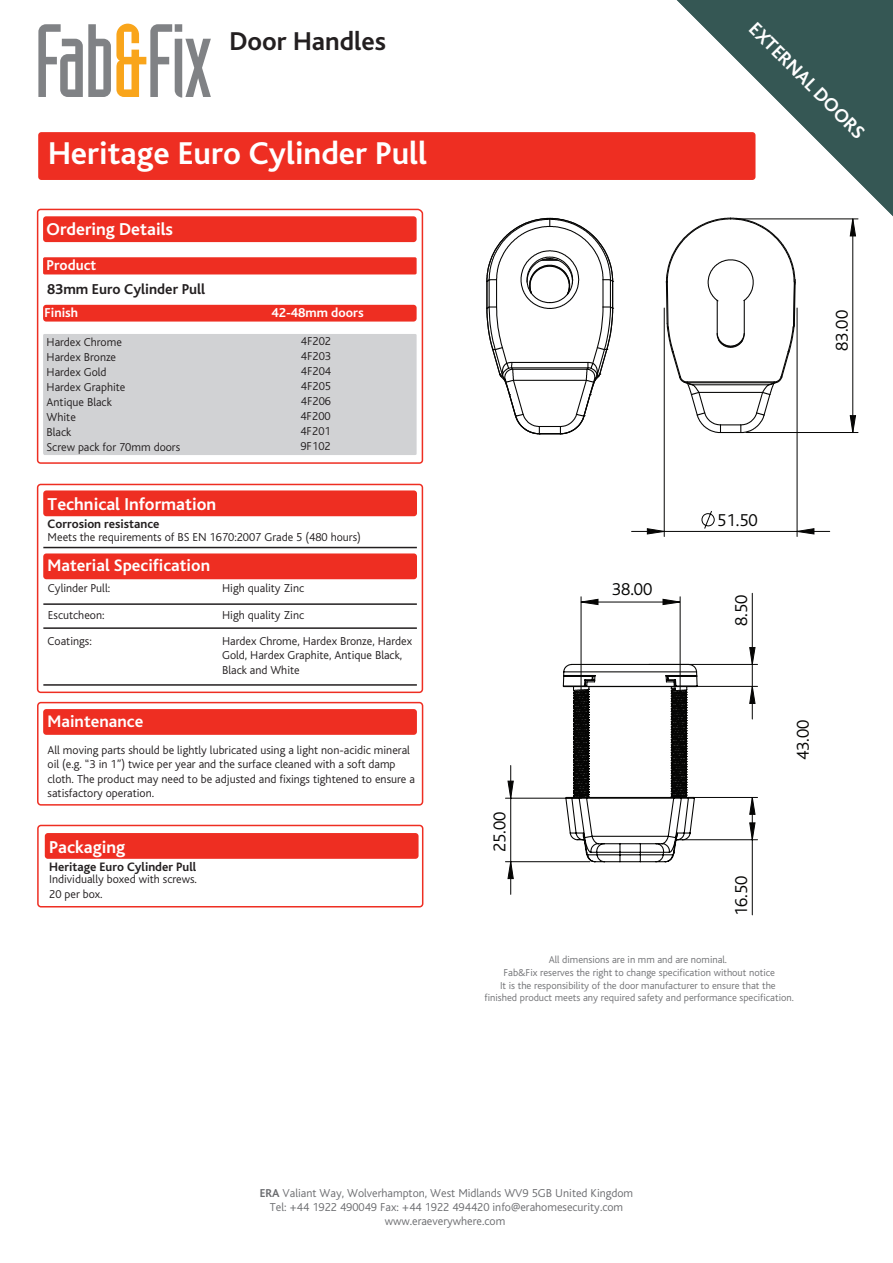
<style>
.page{position:relative;width:893px;height:1263px;background:#fff}
.page>*{position:absolute;margin:0;border:0;box-sizing:border-box;transform-origin:0 0}
.t1{font:700 33px "Bliss";color:#fff}
.t2{font:700 27px "Bliss";color:#231f20}
.t3{font:700 19.5px "Bliss";color:#fff}
.t4{font:700 18px "Bliss";color:#fff}
.t5{font:300 18px "Bliss";color:#050504}
.t6{font:700 17.4px "Bliss";color:#fff}
.t7{font:700 15px "Bliss";color:#231f20}
.t8{font:700 15px "Bliss";color:#fff}
.t9{font:700 13.5px "Bliss";color:#fff}
.t10{font:700 12.75px "Bliss";color:#231f20}
.t11{font:300 12px/14.4px "Bliss";color:#231f20}
.t12{font:300 12px "Bliss";color:#6c6d70}
.t13{font:300 10.5px/12.6px "Bliss";color:#717275;text-align:center}
.s1{font-weight:700}
</style>
<div class="page">
<svg style="left:38px;top:24px;width:173px;height:74px"></svg>
<hr style="left:664px;top:308px;width:1px;height:228px;background:#050504">
<hr style="left:797px;top:308px;width:1px;height:228px;background:#050504">
<hr style="left:632px;top:531px;width:32px;height:1px;background:#050504">
<hr style="left:797px;top:531px;width:33px;height:1px;background:#050504">
<hr style="left:505px;top:798px;width:76px;height:1px;background:#050504">
<hr style="left:505px;top:861px;width:85px;height:1px;background:#050504">
<hr style="left:510px;top:862px;width:1px;height:32px;background:#050504">
<hr style="left:679px;top:797px;width:78px;height:1px;background:#050504">
<hr style="left:682px;top:839px;width:75px;height:1px;background:#050504">
<hr style="left:752px;top:840px;width:1px;height:75px;background:#050504">
<hr style="left:752px;top:593px;width:1px;height:71px;background:#050504">
<hr style="left:679px;top:686px;width:78px;height:1px;background:#050504">
<hr style="left:649px;top:664px;width:108px;height:1px;background:#050504">
<hr style="left:581px;top:602px;width:96px;height:1px;background:#050504">
<hr style="left:680px;top:597px;width:1px;height:140px;background:#050504">
<hr style="left:581px;top:597px;width:1px;height:140px;background:#050504">
<hr style="left:852px;top:219px;width:1px;height:213px;background:#050504">
<hr style="left:746px;top:432px;width:112px;height:1px;background:#050504">
<hr style="left:736px;top:218px;width:122px;height:1px;background:#050504">
<svg style="left:647px;top:510px;width:168px;height:25px"></svg>
<svg style="left:580px;top:598px;width:19px;height:7px"></svg>
<svg style="left:662px;top:598px;width:19px;height:7px"></svg>
<svg style="left:849px;top:415px;width:7px;height:17px"></svg>
<svg style="left:849px;top:218px;width:7px;height:19px"></svg>
<svg style="left:507px;top:644px;width:249px;height:235px"></svg>
<svg style="left:486px;top:217px;width:128px;height:218px"></svg>
<svg style="left:665px;top:217px;width:131px;height:217px"></svg>
<svg style="left:36px;top:208px;width:388px;height:256px"></svg>
<div style="left:43px;top:305px;width:374px;height:17px;background:#ee2e22;border-radius:3px"></div>
<div style="left:43px;top:257px;width:374px;height:17px;background:#ee2e22;border-radius:2px"></div>
<div style="left:43px;top:334px;width:374px;height:121px;background:#d1d2d4"></div>
<div style="left:43px;top:216px;width:374px;height:26px;background:#ee2e22;border-radius:3px"></div>
<div style="left:37px;top:484px;width:386px;height:209px;border:2px solid #ee2e22;border-radius:3px"></div>
<hr style="left:43px;top:627px;width:374px;height:2px;background:#231f20">
<hr style="left:43px;top:684px;width:374px;height:2px;background:#231f20">
<div style="left:43px;top:490px;width:374px;height:26px;background:#ee2e22;border-radius:3px"></div>
<div style="left:43px;top:553px;width:374px;height:26px;background:#ee2e22;border-radius:3px"></div>
<hr style="left:43px;top:547px;width:374px;height:1px;background:#231f20">
<hr style="left:43px;top:603px;width:374px;height:2px;background:#231f20">
<div style="left:37px;top:702px;width:386px;height:104px;border:2px solid #ee2e22;border-radius:3px"></div>
<div style="left:37px;top:825px;width:386px;height:82px;border:2px solid #ee2e22;border-radius:3px"></div>
<div style="left:45px;top:833px;width:374px;height:26px;background:#ee2e22;border-radius:3px"></div>
<div style="left:43px;top:709px;width:374px;height:26px;background:#ee2e22;border-radius:3px"></div>
<svg style="left:677px;top:0;width:216px;height:216px;fill:#355754"></svg>
<div style="left:38px;top:132px;width:717px;height:48px;background:#ee2e22;border-radius:3px"></div>
<h2 class="t2" style="left:230px;top:27px;width:158px">Door Handles</h2>
<h1 class="t1" style="left:48px;top:136px;width:381px">Heritage Euro Cylinder Pull</h1>
<h3 class="t4" style="left:47px;top:219px;width:128px">Ordering Details</h3>
<p class="t8" style="left:47px;top:257px;width:51px">Product</p>
<p class="t7" style="left:47px;top:282px;width:160px">83mm Euro Cylinder Pull</p>
<p class="t9" style="left:45px;top:305px;width:35px">Finish</p>
<p class="t9" style="left:271px;top:305px;width:94px">42-48mm doors</p>
<p class="t11" style="left:47px;top:335px;width:77px">Hardex Chrome</p>
<p class="t11" style="left:301px;top:334px;width:32px">4F202</p>
<p class="t11" style="left:47px;top:350px;width:71px">Hardex Bronze</p>
<p class="t11" style="left:301px;top:349px;width:32px">4F203</p>
<p class="t11" style="left:47px;top:365px;width:62px">Hardex Gold</p>
<p class="t11" style="left:301px;top:364px;width:32px">4F204</p>
<p class="t11" style="left:47px;top:380px;width:80px">Hardex Graphite</p>
<p class="t11" style="left:301px;top:379px;width:32px">4F205</p>
<p class="t11" style="left:47px;top:395px;width:67px">Antique Black</p>
<p class="t11" style="left:301px;top:394px;width:32px">4F206</p>
<p class="t11" style="left:47px;top:410px;width:31px">White</p>
<p class="t11" style="left:300px;top:409px;width:32px">4F200</p>
<p class="t11" style="left:47px;top:425px;width:26px">Black</p>
<p class="t11" style="left:300px;top:424px;width:32px">4F201</p>
<p class="t11" style="left:47px;top:440px;width:135px">Screw pack for 70mm doors</p>
<p class="t11" style="left:300px;top:439px;width:32px">9F102</p>
<h3 class="t4" style="left:48px;top:495px;width:170px">Technical Information</h3>
<p class="t10" style="left:48px;top:517px;width:113px">Corrosion resistance</p>
<p class="t11" style="left:48px;top:530px;width:315px">Meets the requirements of BS EN 1670:2007 Grade 5 (480 hours)</p>
<h3 class="t6" style="left:48px;top:556px;width:164px">Material Specification</h3>
<p class="t11" style="left:48px;top:581px;width:64px">Cylinder Pull:</p>
<p class="t11" style="left:222px;top:581px;width:84px">High quality Zinc</p>
<p class="t11" style="left:48px;top:608px;width:58px">Escutcheon:</p>
<p class="t11" style="left:48px;top:634px;width:46px">Coatings:</p>
<h3 class="t6" style="left:48px;top:713px;width:97px">Maintenance</h3>
<p class="t11" style="left:222px;top:608px;width:84px">High quality Zinc</p>
<p class="t11" style="left:222px;top:634px;width:191px">Hardex Chrome, Hardex Bronze, Hardex<br>Gold, Hardex Graphite, Antique Black,<br>Black and White</p>
<p class="t11" style="left:48px;top:743px;width:369px">All moving parts should be lightly lubricated using a light non-acidic mineral oil (e.g. “3 in 1”) twice per year and the surface cleaned with a soft damp cloth. The product may need to be adjusted and fixings tightened to ensure a satisfactory operation.</p>
<h3 class="t4" style="left:49px;top:837px;width:78px">Packaging</h3>
<p class="t10" style="left:49px;top:860px;width:149px">Heritage Euro Cylinder Pull</p>
<p class="t11" style="left:49px;top:872px;width:149px">Individually boxed with screws.<br>20 per box.</p>
<h3 class="t3" style="left:749px;top:9px;width:192px;rotate:45deg">CASEME T WINDOWS</h3>
<h3 class="t3" style="left:759px;top:19px;width:135px;rotate:45deg">EXTERNAL D O</h3>
<h3 class="t3" style="left:765px;top:22px;width:152px;rotate:45deg">&amp;SLIDING DOORS</h3>
<h3 class="t3" style="left:762px;top:24px;width:154px;rotate:45deg">INTERNAL DOORS</h3>
<h3 class="t3" style="left:769px;top:26px;width:139px;rotate:45deg">GATES &amp; OTHER</h3>
<h3 class="t3" style="left:770px;top:27px;width:138px;rotate:45deg">SLIDI G DOORS</h3>
<h3 class="t3" style="left:769px;top:28px;width:125px;rotate:45deg">W ATHERSEAL</h3>
<h3 class="t3" style="left:779px;top:38px;width:103px;rotate:45deg">C OMPT N</h3>
<h3 class="t3" style="left:785px;top:42px;width:95px;rotate:45deg">WINDOWS</h3>
<h3 class="t3" style="left:798px;top:57px;width:49px;rotate:45deg">STEEL</h3>
<h3 class="t5" style="left:832px;top:351px;width:42px;rotate:-90deg">83.00</h3>
<h3 class="t5" style="left:490px;top:852px;width:42px;rotate:-90deg">25.00</h3>
<h3 class="t5" style="left:612px;top:580px;width:42px">38.00</h3>
<h3 class="t5" style="left:717px;top:510px;width:42px">51.50</h3>
<h3 class="t5" style="left:732px;top:626px;width:33px;rotate:-90deg">8.50</h3>
<h3 class="t5" style="left:793px;top:760px;width:42px;rotate:-90deg">43.00</h3>
<h3 class="t5" style="left:732px;top:916px;width:42px;rotate:-90deg">16.50</h3>
<p class="t13" style="left:485px;top:954px;width:311px">All dimensions are in mm and are nominal.<br>Fab&amp;Fix reserves the right to change specification without notice<br>It is the responsibility of the door manufacturer to ensure that the finished product meets any required safety and performance specification.</p>
<p class="t12" style="left:260px;top:1187px;width:375px"><span class="s1">ERA</span> Valiant Way, Wolverhampton, West Midlands WV9 5GB United Kingdom</p>
<p class="t12" style="left:385px;top:1214px;width:122px">www.eraeverywhere.com</p>
<p class="t12" style="left:270px;top:1201px;width:355px">Tel: +44 1922 490049 Fax: +44 1922 494420 info@erahomesecurity.com</p>
</div>
